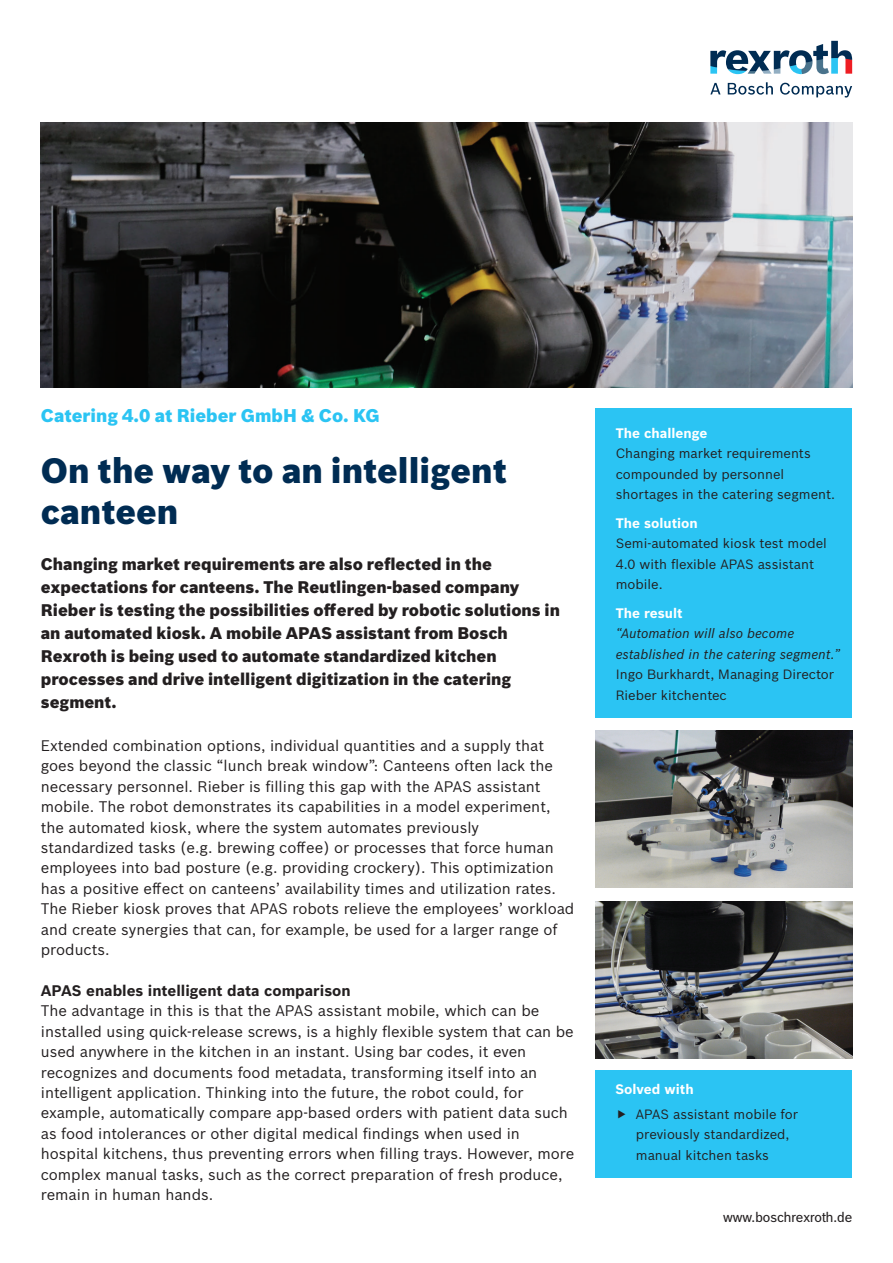
<style>
.page{position:relative;width:893px;height:1263px;background:#fff}
.page>*{position:absolute;margin:0;border:0;box-sizing:border-box;transform-origin:0 0}
.t1{font:900 34.5px/40.8px "Bosch Sans";color:#002c53}
.t2{font:900 18px "Bosch Sans";color:#2bc4f3}
.t3{font:900 16.5px/23px "Bosch Sans";color:#231f20}
.t4{font:15px/20.4px "Bosch Sans";color:#231f20}
.t5{font:700 15px "Bosch Sans";color:#231f20}
.t6{font:700 13.5px "Bosch Sans";color:#fff}
.t7{font:13.5px "Bosch Office Sans";color:#231f20}
.t8{font:13.2px/20.4px "Bosch Sans";color:#231f20}
.t9{font:italic 13.2px/20.4px "Bosch Sans";color:#231f20}
</style>
<div class="page">
<img style="left:41px;top:122px;width:811px;height:266px">
<div style="left:595px;top:408px;width:257px;height:309px;background:#2bc4f3"></div>
<div style="left:595px;top:1070px;width:257px;height:107px;background:#2bc4f3"></div>
<svg style="left:710px;top:83px;width:10px;height:11px"></svg>
<svg style="left:728px;top:82px;width:45px;height:13px"></svg>
<svg style="left:780px;top:83px;width:72px;height:15px"></svg>
<svg style="left:710px;top:41px;width:142px;height:33px"></svg>
<img style="left:595px;top:730px;width:257px;height:157px">
<img style="left:595px;top:901px;width:257px;height:157px">
<p class="t2" style="left:41px;top:401px;width:340px">Catering 4.0 at Rieber GmbH &amp; Co. KG</p>
<h1 class="t1" style="left:41px;top:448px;width:468px">On the way to an intelligent canteen</h1>
<p class="t3" style="left:41px;top:551px;width:521px">Changing market requirements are also reflected in the expectations for canteens. The Reutlingen-based company Rieber is testing the possibilities offered by robotic solutions in an automated kiosk. A mobile APAS assistant from Bosch Rexroth is being used to automate standardized kitchen processes and drive intelligent digitization in the catering segment.</p>
<p class="t4" style="left:41px;top:734px;width:535px">Extended combination options, individual quantities and a supply that goes beyond the classic “lunch break window”: Canteens often lack the necessary personnel. Rieber is filling this gap with the APAS assistant mobile. The robot demonstrates its capabilities in a model experiment, the automated kiosk, where the system automates previously standardized tasks (e.g. brewing coffee) or processes that force human employees into bad posture (e.g. providing crockery). This optimization has a positive effect on canteens’ availability times and utilization rates.<br>The Rieber kiosk proves that APAS robots relieve the employees’ workload and create synergies that can, for example, be used for a larger range of products.</p>
<p class="t5" style="left:41px;top:979px;width:311px">APAS enables intelligent data comparison</p>
<p class="t4" style="left:41px;top:1000px;width:535px">The advantage in this is that the APAS assistant mobile, which can be installed using quick-release screws, is a highly flexible system that can be used anywhere in the kitchen in an instant. Using bar codes, it even recognizes and documents food metadata, transforming itself into an intelligent application. Thinking into the future, the robot could, for example, automatically compare app-based orders with patient data such as food intolerances or other digital medical findings when used in hospital kitchens, thus preventing errors when filling trays. However, more complex manual tasks, such as the correct preparation of fresh produce, remain in human hands.</p>
<p class="t6" style="left:616px;top:423px;width:93px">The challenge</p>
<p class="t8" style="left:616px;top:442px;width:221px">Changing market requirements compounded by personnel shortages in the catering segment.</p>
<p class="t6" style="left:616px;top:513px;width:84px">The solution</p>
<p class="t8" style="left:616px;top:532px;width:213px">Semi-automated kiosk test model<br>4.0 with flexible APAS assistant mobile.</p>
<p class="t6" style="left:616px;top:603px;width:68px">The result</p>
<p class="t9" style="left:616px;top:623px;width:226px">“Automation will also become established in the catering segment.”</p>
<p class="t8" style="left:616px;top:663px;width:220px">Ingo Burkhardt, Managing Director<br>Rieber kitchentec</p>
<p class="t6" style="left:615px;top:1079px;width:80px">Solved with</p>
<p class="t8" style="left:636px;top:1103px;width:164px">APAS assistant mobile for previously standardized, manual kitchen tasks</p>
<p class="t7" style="left:723px;top:1208px;width:131px">www.boschrexroth.de</p>
</div>
